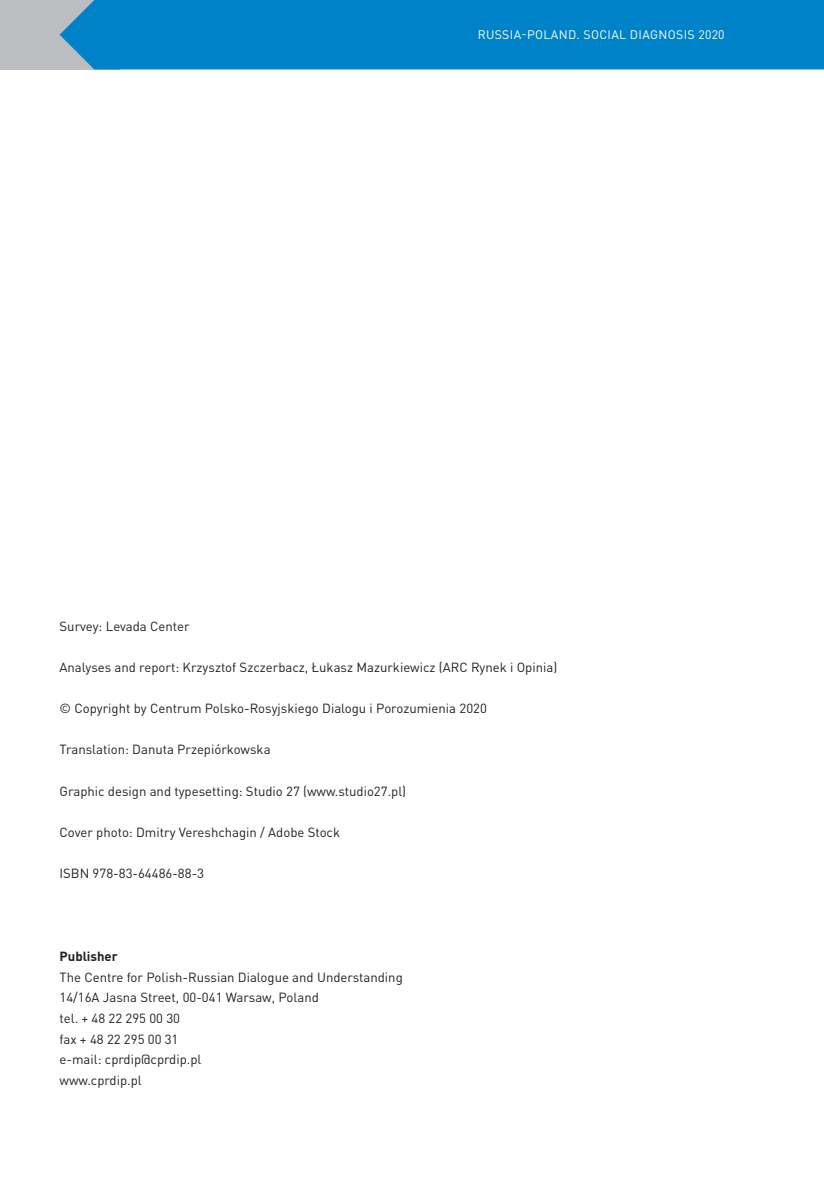
<style>
.page{position:relative;width:824px;height:1181px;background:#fff}
.page>*{position:absolute;margin:0;border:0;box-sizing:border-box;transform-origin:0 0}
.t1{font:13.12px/20.7px "DIN Pro";color:#231f20}
.t2{font:700 13.12px "DIN Pro";color:#231f20}
.t3{font:12.25px "DIN Pro";letter-spacing:.03em;color:#fff}
</style>
<div class="page">
<div style="left:0;top:0;width:119px;height:69px;background:#bcbdc0"></div>
<div style="left:60px;top:0;width:763px;height:69px;background:#0082c8"></div>
<p class="t3" style="left:477px;top:27px;width:248px">RUSSIA-POLAND. SOCIAL DIAGNOSIS 2020</p>
<p class="t1" style="left:60px;top:615px;width:131px">Survey: Levada Center</p>
<p class="t1" style="left:60px;top:656px;width:499px">Analyses and report: Krzysztof Szczerbacz, Łukasz Mazurkiewicz (ARC Rynek i Opinia)</p>
<p class="t1" style="left:60px;top:697px;width:429px">© Copyright by Centrum Polsko-Rosyjskiego Dialogu i Porozumienia 2020</p>
<p class="t1" style="left:60px;top:739px;width:212px">Translation: Danuta Przepiórkowska</p>
<p class="t1" style="left:60px;top:780px;width:348px">Graphic design and typesetting: Studio 27 (www.studio27.pl)</p>
<p class="t1" style="left:60px;top:821px;width:282px">Cover photo: Dmitry Vereshchagin / Adobe Stock</p>
<p class="t1" style="left:60px;top:863px;width:146px">ISBN 978-83-64486-88-3</p>
<p class="t2" style="left:60px;top:947px;width:60px">Publisher</p>
<p class="t1" style="left:60px;top:966px;width:345px">The Centre for Polish-Russian Dialogue and Understanding<br>14/16A Jasna Street, 00-041 Warsaw, Poland<br>tel. + 48 22 295 00 30<br>fax + 48 22 295 00 31<br>e-mail: cprdip@cprdip.pl<br>www.cprdip.pl</p>
</div>
